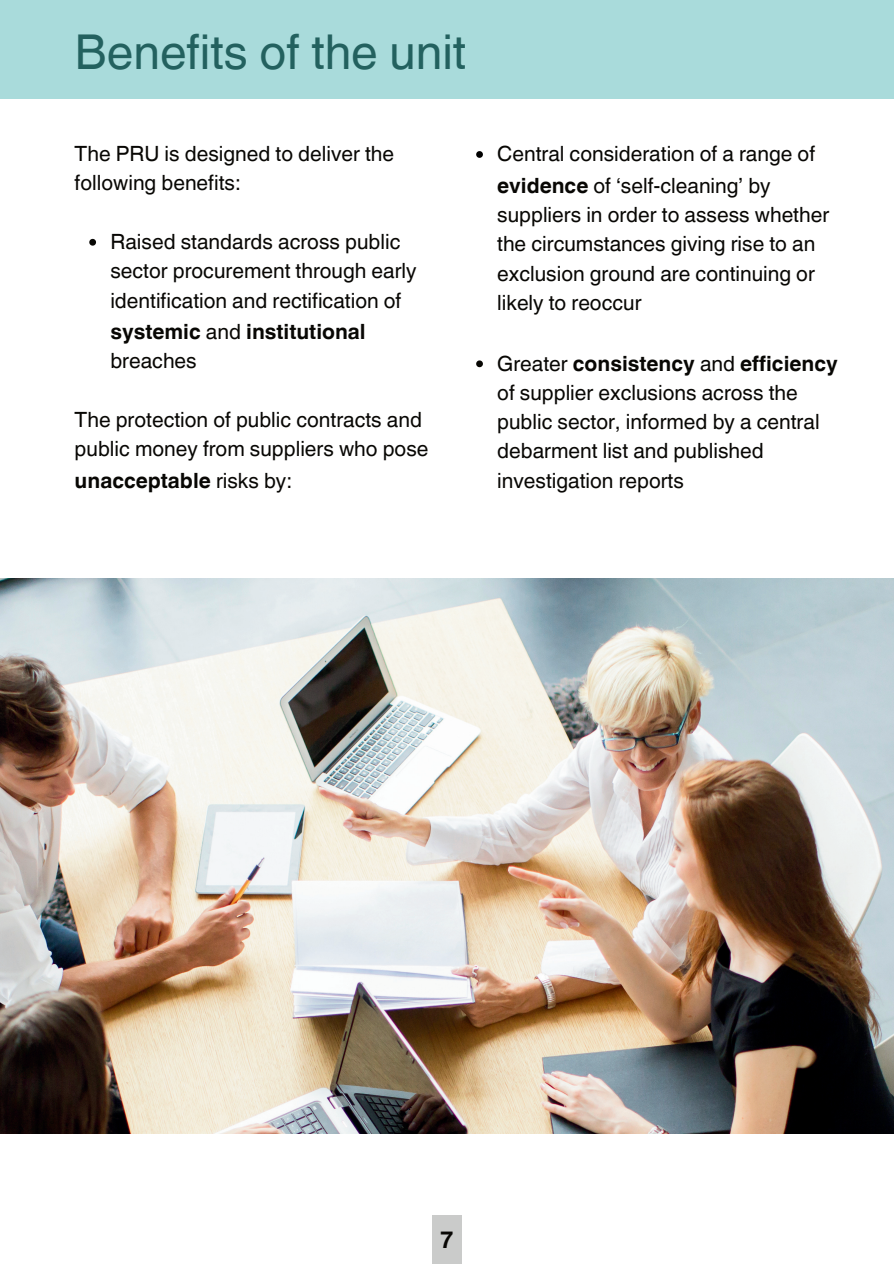
<style>
.page{position:relative;width:894px;height:1264px;background:#fff}
.page>*{position:absolute;margin:0;border:0;box-sizing:border-box;transform-origin:0 0}
.t1{font:48px "Helvetica World";color:#23615f}
.t2{font:700 23.4px "Helvetica World";color:#080704}
.t3{font:21px/29.2px "Helvetica World";color:#080704}
.t4{font:700 21px/29.2px "Helvetica World";color:#080704}
.s1{font-weight:400}
.s2{font-weight:700}
</style>
<div class="page">
<div style="left:0;top:0;width:893px;height:99px;background:#a9dbdb"></div>
<img style="left:0;top:578px;width:893px;height:555px">
<svg style="left:89px;top:239px;width:7px;height:7px"></svg>
<svg style="left:476px;top:151px;width:7px;height:7px"></svg>
<svg style="left:476px;top:360px;width:7px;height:7px"></svg>
<div style="left:432px;top:1214px;width:29px;height:49px;background:#cacbca"></div>
<h1 class="t1" style="left:75px;top:24px;width:393px">Benefits of the unit</h1>
<p class="t3" style="left:75px;top:139px;width:321px">The PRU is designed to deliver the following benefits:</p>
<p class="t3" style="left:110px;top:227px;width:308px">Raised standards across public sector procurement through early identification and rectification of</p>
<p class="t4" style="left:110px;top:317px;width:257px">systemic <span class="s1">and</span> institutional <span class="s1">breaches</span></p>
<p class="t3" style="left:75px;top:405px;width:355px">The protection of public contracts and public money from suppliers who pose</p>
<p class="t4" style="left:75px;top:466px;width:219px">unacceptable <span class="s1">risks by:</span></p>
<p class="t3" style="left:497px;top:138px;width:319px;line-height:31.5px">Central consideration of a range of <span class="s2">evidence</span> of ‘self-cleaning’ by</p>
<p class="t3" style="left:497px;top:200px;width:333px">suppliers in order to assess whether the circumstances giving rise to an exclusion ground are continuing or likely to reoccur</p>
<p class="t3" style="left:497px;top:349px;width:342px">Greater <span class="s2">consistency</span> and <span class="s2">efficiency </span>of supplier exclusions across the public sector, informed by a central debarment list and published investigation reports</p>
<p class="t2" style="left:440px;top:1225px;width:15px">7</p>
</div>
